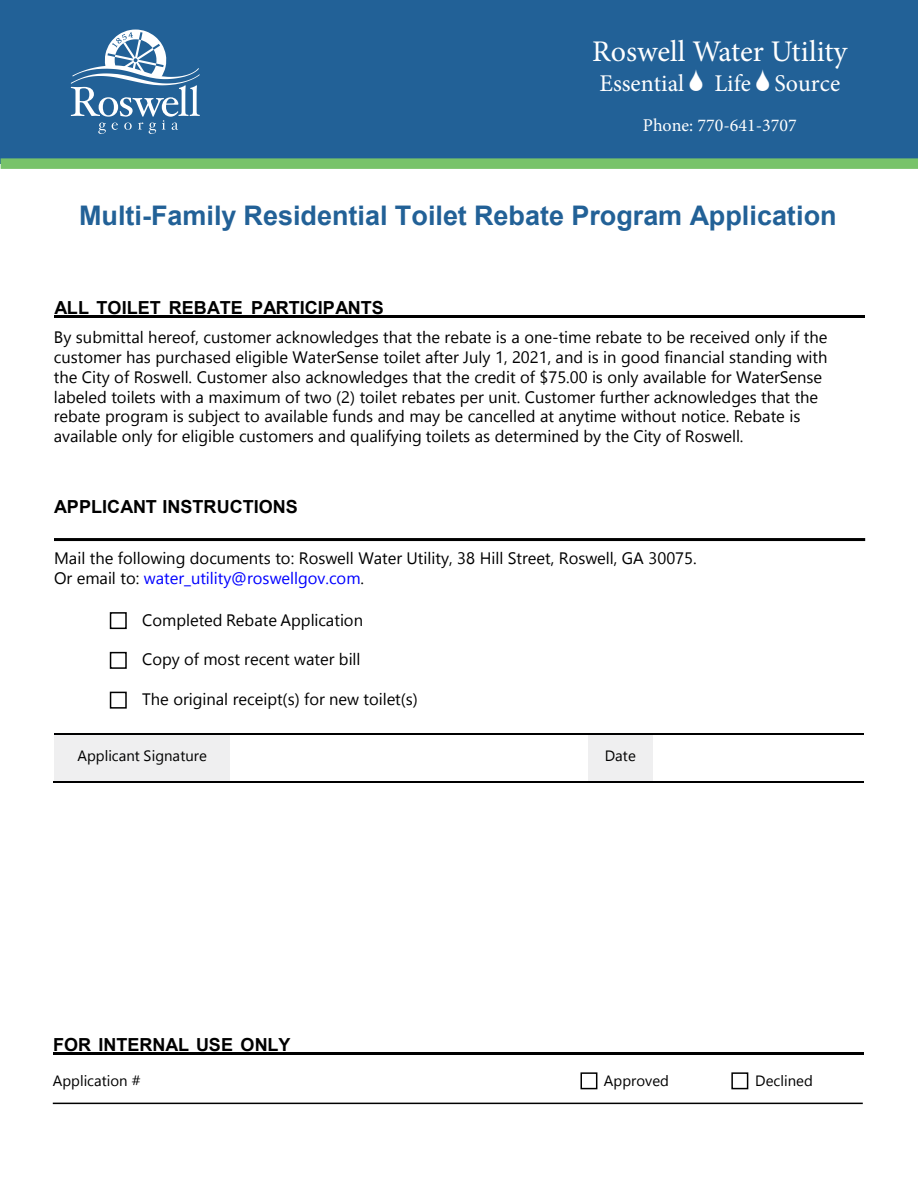
<style>
.page{position:relative;width:918px;height:1188px;background:#fff}
.page>*{position:absolute;margin:0;border:0;box-sizing:border-box;transform-origin:0 0}
.t1{font:30px "Minion Pro";color:#fff}
.t2{font:700 27px "Arial";color:#226197}
.t3{font:24px "Minion Pro";color:#fff}
.t4{font:700 18px "Arial";color:#000}
.t5{font:18px "Minion Pro";color:#fff}
.t6{font:16.5px/19.8px "Gadugi";color:#000}
.t7{font:15px "Gadugi";color:#000}
.s1{font-family:"ESRI Climate&Precipitation"}
.s2{color:#00f}
</style>
<div class="page">
<div style="left:1px;top:0;width:917px;height:163px;background:#226197"></div>
<div style="left:1px;top:158px;width:917px;height:11px;background:#78c36a"></div>
<svg style="left:71px;top:30px;width:129px;height:104px"></svg>
<div style="left:731px;top:1072px;width:17px;height:17px;border:2px solid #000"></div>
<div style="left:580px;top:1072px;width:17px;height:17px;border:2px solid #000"></div>
<hr style="left:54px;top:315px;width:811px;height:2px;background:#000">
<div style="left:55px;top:734px;width:175px;height:48px;background:#efeff0"></div>
<div style="left:588px;top:734px;width:65px;height:48px;background:#efeff0"></div>
<hr style="left:55px;top:733px;width:175px;height:1px;background:#000">
<hr style="left:232px;top:733px;width:356px;height:1px;background:#000">
<hr style="left:590px;top:733px;width:63px;height:1px;background:#000">
<hr style="left:655px;top:733px;width:209px;height:1px;background:#000">
<hr style="left:53px;top:782px;width:177px;height:1px;background:#000">
<hr style="left:231px;top:782px;width:357px;height:1px;background:#000">
<hr style="left:589px;top:782px;width:64px;height:1px;background:#000">
<hr style="left:654px;top:782px;width:210px;height:1px;background:#000">
<hr style="left:53px;top:1052px;width:811px;height:2px;background:#000">
<div style="left:110px;top:612px;width:17px;height:17px;border:2px solid #000"></div>
<div style="left:110px;top:692px;width:17px;height:17px;border:2px solid #000"></div>
<div style="left:110px;top:652px;width:17px;height:17px;border:2px solid #000"></div>
<hr style="left:54px;top:538px;width:811px;height:3px;background:#000">
<hr style="left:53px;top:1103px;width:810px;height:1px;background:#000">
<h1 class="t1" style="left:592px;top:32px;width:257px">Roswell Water Utility</h1>
<h3 class="t3" style="left:599px;top:67px;width:242px">Essential <span class="s1">Ô</span> Life <span class="s1">Ô</span> Source</h3>
<p class="t5" style="left:643px;top:113px;width:155px">Phone: 770-641-3707</p>
<h2 class="t2" style="left:79px;top:196px;width:759px">Multi-Family Residential Toilet Rebate Program Application</h2>
<p class="t4" style="left:54px;top:295px;width:331px">ALL TOILET REBATE PARTICIPANTS</p>
<p class="t6" style="left:54px;top:328px;width:775px">By submittal hereof, customer acknowledges that the rebate is a one-time rebate to be received only if the customer has purchased eligible WaterSense toilet after July 1, 2021, and is in good financial standing with the City of Roswell. Customer also acknowledges that the credit of $75.00 is only available for WaterSense labeled toilets with a maximum of two (2) toilet rebates per unit. Customer further acknowledges that the rebate program is subject to available funds and may be cancelled at anytime without notice. Rebate is available only for eligible customers and qualifying toilets as determined by the City of Roswell.</p>
<p class="t4" style="left:54px;top:494px;width:245px">APPLICANT INSTRUCTIONS</p>
<p class="t6" style="left:54px;top:549px;width:644px">Mail the following documents to: Roswell Water Utility, 38 Hill Street, Roswell, GA 30075.<br>Or email to: <span class="s2">water_utility@roswellgov.com</span>.</p>
<p class="t6" style="left:142px;top:610px;width:222px">Completed Rebate Application</p>
<p class="t6" style="left:142px;top:649px;width:220px">Copy of most recent water bill</p>
<p class="t6" style="left:142px;top:689px;width:277px">The original receipt(s) for new toilet(s)</p>
<p class="t7" style="left:77px;top:747px;width:131px">Applicant Signature</p>
<p class="t7" style="left:605px;top:747px;width:33px">Date</p>
<p class="t4" style="left:53px;top:1032px;width:239px">FOR INTERNAL USE ONLY</p>
<p class="t7" style="left:53px;top:1071px;width:89px">Application #</p>
<p class="t7" style="left:604px;top:1071px;width:67px">Approved</p>
<p class="t7" style="left:755px;top:1071px;width:59px">Declined</p>
</div>
